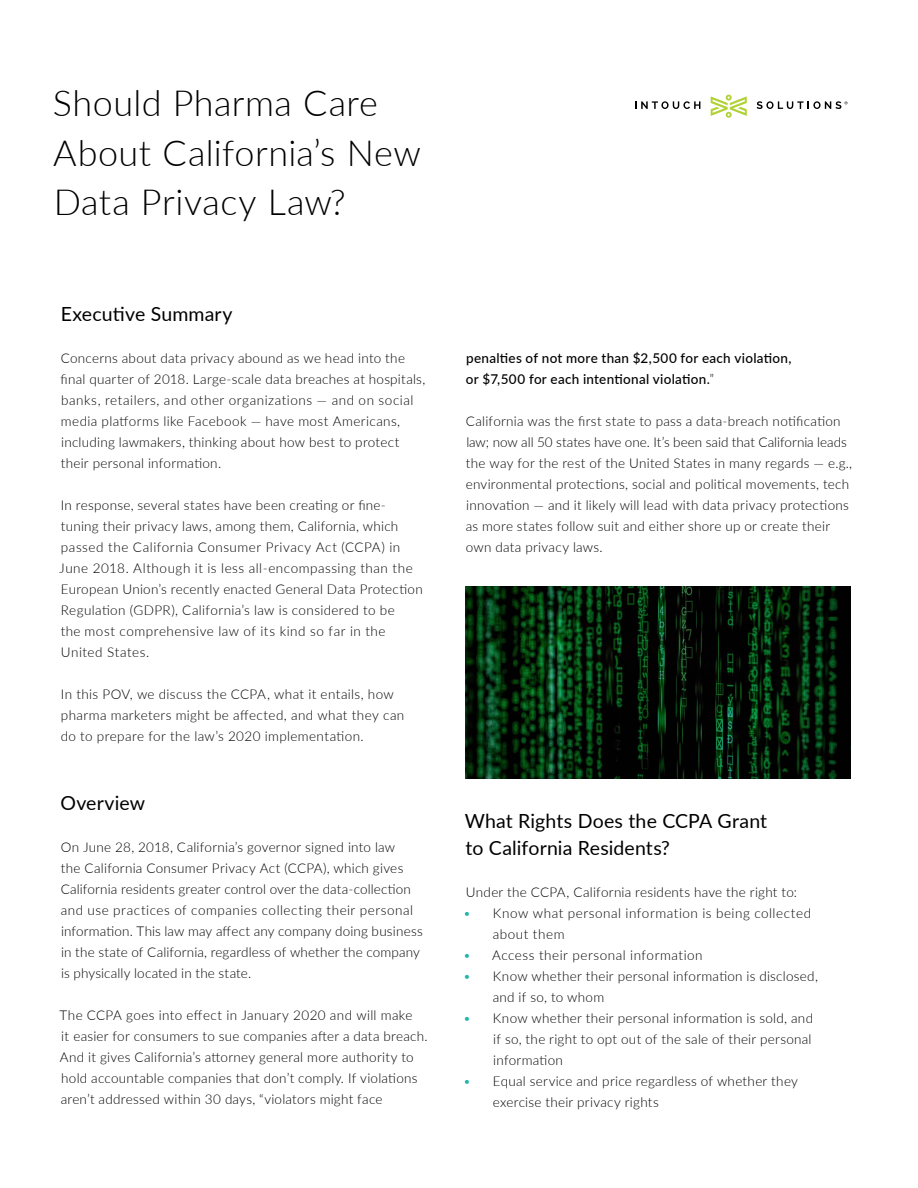
<style>
.page{position:relative;width:918px;height:1188px;background:#fff}
.page>*{position:absolute;margin:0;border:0;box-sizing:border-box;transform-origin:0 0}
.t1{font:300 36px/49.5px "Lato";letter-spacing:.01em;color:#000}
.t2{font:19.5px/27px "Lato";letter-spacing:.005em;color:#000}
.t3{font:300 13.5px/21px "Lato";letter-spacing:.02em;color:#000}
.t4{font:500 13.5px/21px "Lato";letter-spacing:.02em;color:#000}
.t5{font:300 13.5px/21px "Lato";letter-spacing:.04em;color:#000}
.s1{font-weight:300}
.s2{color:#23b4ac}
</style>
<div class="page">
<svg style="left:711px;top:95px;width:36px;height:23px"></svg>
<svg style="left:635px;top:101px;width:65px;height:8px"></svg>
<svg style="left:757px;top:101px;width:90px;height:8px"></svg>
<img style="left:466px;top:586px;width:384px;height:193px">
<h1 class="t1" style="left:53px;top:77px;width:369px">Should Pharma Care<br>About California’s New<br>Data Privacy Law?</h1>
<h2 class="t2" style="left:61px;top:300px;width:173px">Executive Summary</h2>
<p class="t3" style="left:61px;top:347px;width:366px">Concerns about data privacy abound as we head into the final quarter of 2018. Large-scale data breaches at hospitals, banks, retailers, and other organizations — and on social media platforms like Facebook — have most Americans, including lawmakers, thinking about how best to protect their personal information.</p>
<p class="t3" style="left:59px;top:494px;width:365px">In response, several states have been creating or fine&shy;tuning their privacy laws, among them, California, which passed the California Consumer Privacy Act (CCPA) in June 2018. Although it is less all-encompassing than the European Union’s recently enacted General Data Protection Regulation (GDPR), California’s law is considered to be<br>the most comprehensive law of its kind so far in the United States.</p>
<p class="t3" style="left:61px;top:683px;width:345px">In this POV, we discuss the CCPA, what it entails, how pharma marketers might be affected, and what they can do to prepare for the law’s 2020 implementation.</p>
<h2 class="t2" style="left:60px;top:789px;width:86px">Overview</h2>
<p class="t3" style="left:61px;top:836px;width:364px">On June 28, 2018, California’s governor signed into law<br>the California Consumer Privacy Act (CCPA), which gives California residents greater control over the data-collection and use practices of companies collecting their personal information. This law may affect any company doing business in the state of California, regardless of whether the company is physically located in the state.</p>
<p class="t3" style="left:59px;top:1004px;width:370px">The CCPA goes into effect in January 2020 and will make<br>it easier for consumers to sue companies after a data breach.<br>And it gives California’s attorney general more authority to hold accountable companies that don’t comply. If violations aren’t addressed within 30 days, “violators might face</p>
<p class="t4" style="left:466px;top:347px;width:327px">penalties of not more than $2,500 for each violation, or $7,500 for each intentional violation.<span class="s1">”</span></p>
<p class="t3" style="left:466px;top:410px;width:388px">California was the first state to pass a data-breach notification law; now all 50 states have one. It’s been said that California leads the way for the rest of the United States in many regards — e.g., environmental protections, social and political movements, tech innovation — and it likely will lead with data privacy protections as more states follow suit and either shore up or create their own data privacy laws.</p>
<h2 class="t2" style="left:465px;top:807px;width:304px">What Rights Does the CCPA Grant to California Residents?</h2>
<p class="t3" style="left:466px;top:881px;width:333px">Under the CCPA, California residents have the right to:</p>
<p class="t5" style="left:493px;top:902px;width:320px;text-indent:-29px"><span class="s2">•</span> Know what personal information is being collected about them</p>
<p class="t3" style="left:463px;top:944px;width:241px"><span class="s2">•</span> Access their personal information</p>
<p class="t3" style="left:493px;top:965px;width:327px;text-indent:-29px"><span class="s2">•</span> Know whether their personal information is disclosed, and if so, to whom</p>
<p class="t3" style="left:493px;top:1007px;width:321px;text-align:justify;text-indent:-30px"><span class="s2">•</span> Know whether their personal information is sold, and if so, the right to opt out of the sale of their personal information</p>
<p class="t3" style="left:493px;top:1070px;width:307px;text-indent:-30px"><span class="s2">•</span> Equal service and price regardless of whether they exercise their privacy rights</p>
</div>
